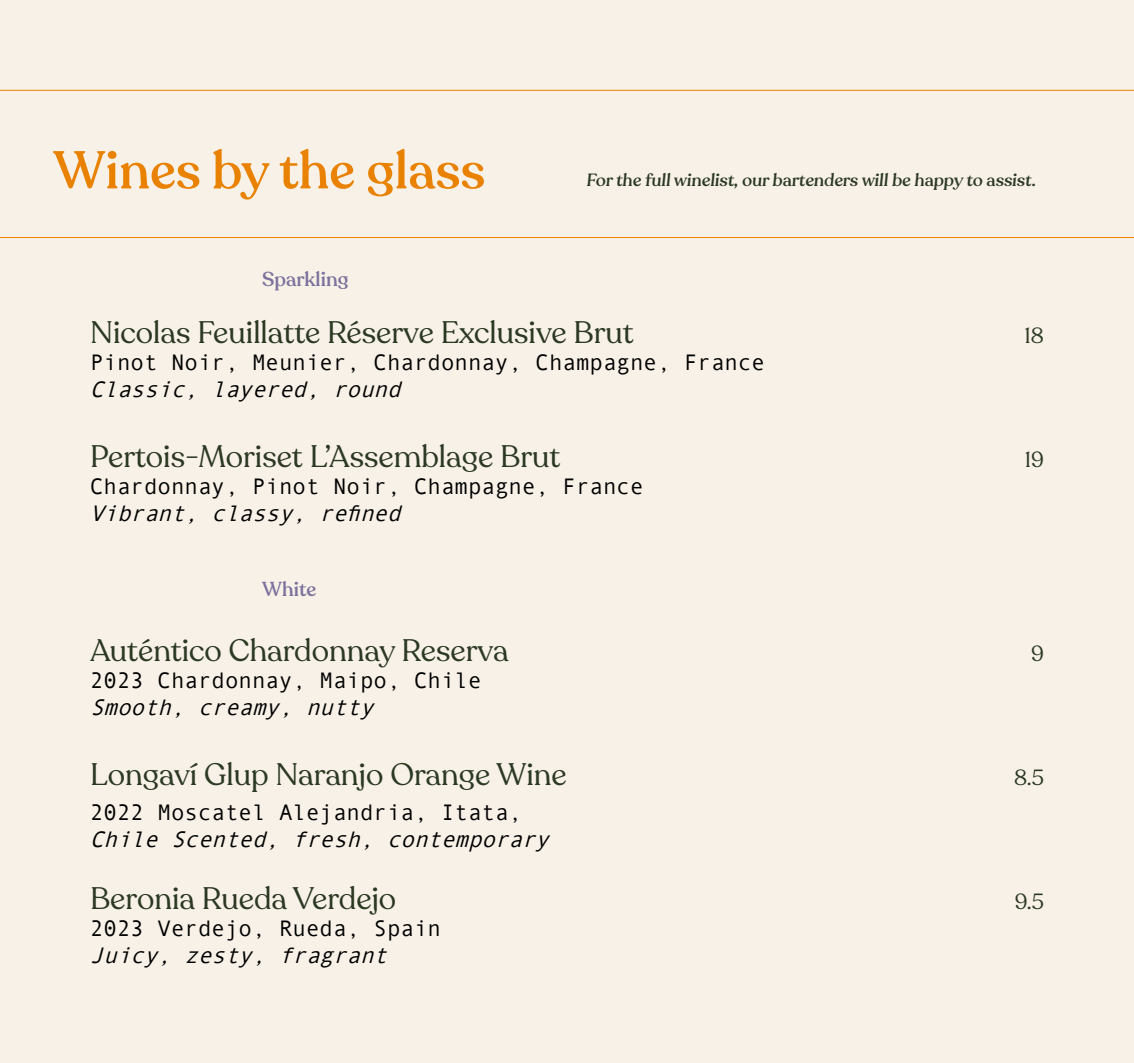
<style>
.page{position:relative;width:1134px;height:1063px;background:#f7f1e7}
.page>*{position:absolute;margin:0;border:0;box-sizing:border-box;transform-origin:0 0}
.t1{font:500 52.5px "Recoleta";color:#ea8201}
.t2{font:30.75px "Recoleta";color:#2b3822}
.t3{font:22.5px "Andale Mono";color:#000}
.t4{font:italic 22.5px "Andale Mono";color:#000}
.t5{font:21.75px "Recoleta";color:#2b3822}
.t6{font:500 20px "Recoleta";color:#7c729d}
.t7{font:500 17.5px "Recoleta";color:#2b3822}
</style>
<div class="page">
<hr style="left:0;top:237px;width:1134px;height:1px;background:#ea8201">
<hr style="left:0;top:90px;width:1134px;height:1px;background:#ea8201">
<h1 class="t1" style="left:53px;top:138px;width:433px">Wines by the glass</h1>
<p class="t7" style="left:586px;top:169px;width:453px">For the full winelist, our bartenders will be happy to assist.</p>
<p class="t6" style="left:262px;top:267px;width:88px">Sparkling</p>
<h2 class="t2" style="left:90px;top:314px;width:545px">Nicolas Feuillatte Réserve Exclusive Brut</h2>
<p class="t5" style="left:1024px;top:323px;width:21px">18</p>
<p class="t3" style="left:90px;top:348px;width:677px">Pinot Noir, Meunier, Chardonnay, Champagne, France</p>
<p class="t4" style="left:90px;top:375px;width:319px">Classic, layered, round</p>
<h2 class="t2" style="left:90px;top:438px;width:472px">Pertois-Moriset L’Assemblage Brut</h2>
<p class="t5" style="left:1025px;top:447px;width:21px">19</p>
<p class="t3" style="left:90px;top:472px;width:555px">Chardonnay, Pinot Noir, Champagne, France</p>
<p class="t4" style="left:90px;top:499px;width:319px">Vibrant, classy, refined</p>
<p class="t6" style="left:262px;top:577px;width:56px">White</p>
<h2 class="t2" style="left:90px;top:631px;width:420px">Auténtico Chardonnay Reserva</h2>
<p class="t5" style="left:1031px;top:640px;width:14px">9</p>
<p class="t3" style="left:90px;top:665px;width:393px">2023 Chardonnay, Maipo, Chile</p>
<p class="t4" style="left:90px;top:692px;width:292px">Smooth, creamy, nutty</p>
<h2 class="t2" style="left:90px;top:755px;width:478px">Longaví Glup Naranjo Orange Wine</h2>
<p class="t5" style="left:1014px;top:764px;width:31px">8.5</p>
<p class="t3" style="left:90px;top:797px;width:434px">2022 Moscatel Alejandria, Itata,</p>
<p class="t4" style="left:90px;top:824px;width:468px">Chile Scented, fresh, contemporary</p>
<h2 class="t2" style="left:90px;top:879px;width:308px">Beronia Rueda Verdejo</h2>
<p class="t5" style="left:1015px;top:888px;width:31px">9.5</p>
<p class="t3" style="left:90px;top:913px;width:353px">2023 Verdejo, Rueda, Spain</p>
<p class="t4" style="left:90px;top:940px;width:306px">Juicy, zesty, fragrant</p>
</div>
